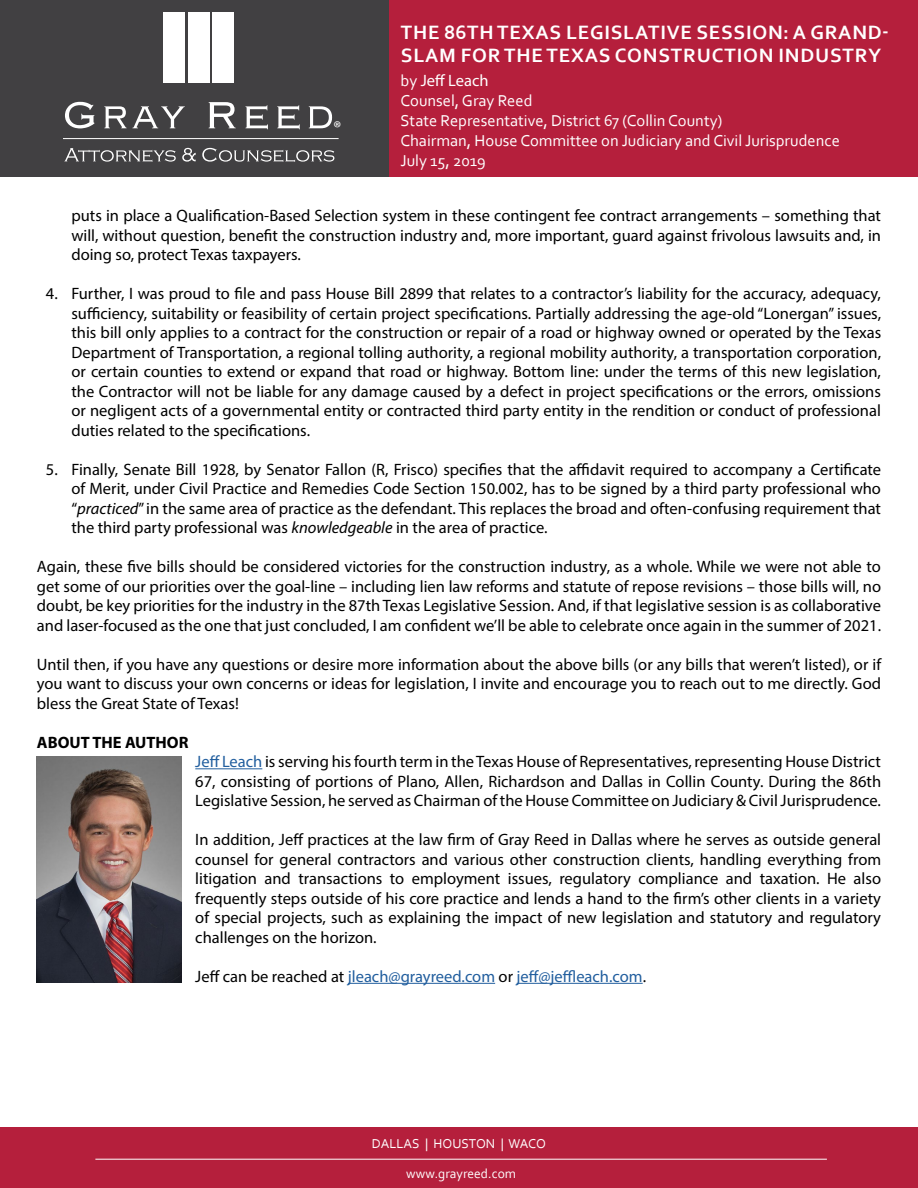
<style>
.page{position:relative;width:918px;height:1188px;background:#fff}
.page>*{position:absolute;margin:0;border:0;box-sizing:border-box;transform-origin:0 0}
.t1{font:700 20.25px/22.5px "Corbel";letter-spacing:.04em;color:#fff}
.t2{font:18.6px "Myriad Pro";color:#fff}
.t3{font:16.5px/19.5px "Myriad Pro";color:#000;text-align:justify}
.t4{font:16.5px/19.8px "Corbel";color:#fff}
.t5{font:16.5px "Myriad Pro";color:#215e9e}
.t6{font:700 16.5px "Myriad Pro";color:#000}
.t7{font:16.5px "Myriad Pro";color:#fff}
.t8{font:13.5px "Corbel";color:#fff}
.s1{font-family:"Corbel"}
.s2{font-style:italic}
.s3{color:#215e9e}
.s4{color:#000}
</style>
<div class="page">
<div style="left:388px;top:0;width:530px;height:176px;background:#b51f3c"></div>
<div style="left:0;top:0;width:388px;height:176px;background:#414042"></div>
<svg style="left:64px;top:148px;width:112px;height:14px"></svg>
<svg style="left:182px;top:148px;width:14px;height:14px"></svg>
<svg style="left:202px;top:148px;width:132px;height:14px"></svg>
<svg style="left:65px;top:102px;width:29px;height:26px"></svg>
<svg style="left:104px;top:106px;width:81px;height:22px"></svg>
<svg style="left:209px;top:102px;width:27px;height:26px"></svg>
<svg style="left:245px;top:105px;width:23px;height:24px"></svg>
<svg style="left:277px;top:105px;width:23px;height:24px"></svg>
<svg style="left:309px;top:106px;width:23px;height:22px"></svg>
<hr style="left:63px;top:138px;width:276px;height:1px;background:#fff">
<div style="left:164px;top:12px;width:21px;height:71px;background:#fff"></div>
<div style="left:188px;top:12px;width:21px;height:71px;background:#fff"></div>
<div style="left:213px;top:12px;width:21px;height:71px;background:#fff"></div>
<hr style="left:195px;top:768px;width:67px;height:1px;background:#215e9e">
<hr style="left:348px;top:983px;width:147px;height:1px;background:#215e9e">
<hr style="left:517px;top:983px;width:126px;height:1px;background:#215e9e">
<div style="left:0;top:1127px;width:918px;height:61px;background:#b51f3c"></div>
<hr style="left:95px;top:1159px;width:732px;height:1px;background:#fff">
<img style="left:37px;top:757px;width:145px;height:226px">
<p class="t2" style="left:333px;top:116px;width:9px">®</p>
<p class="t1" style="left:401px;top:21px;width:490px">THE 86TH TEXAS LEGISLATIVE SESSION: A GRAND-<br>SLAM FOR THE TEXAS CONSTRUCTION INDUSTRY</p>
<p class="t7" style="left:400px;top:71px;width:90px"><span class="s1">by</span> Jeff Leach</p>
<p class="t4" style="left:400px;top:90px;width:441px">Counsel, Gray Reed<br>State Representative, District 67 (Collin County)<br>Chairman, House Committee on Judiciary and Civil Jurisprudence July 15, 2019</p>
<p class="t3" style="left:71px;top:206px;width:811px">puts in place a Qualification-Based Selection system in these contingent fee contract arrangements – something that will, without question, benefit the construction industry and, more important, guard against frivolous lawsuits and, in doing so, protect Texas taxpayers.</p>
<p class="t3" style="left:71px;top:284px;width:811px;text-indent:-25px">4. Further, I was proud to file and pass House Bill 2899 that relates to a contractor’s liability for the accuracy, adequacy, sufficiency, suitability or feasibility of certain project specifications. Partially addressing the age-old “Lonergan” issues, this bill only applies to a contract for the construction or repair of a road or highway owned or operated by the Texas Department of Transportation, a regional tolling authority, a regional mobility authority, a transportation corporation, or certain counties to extend or expand that road or highway. Bottom line: under the terms of this new legislation, the Contractor will not be liable for any damage caused by a defect in project specifications or the errors, omissions or negligent acts of a governmental entity or contracted third party entity in the rendition or conduct of professional duties related to the specifications.</p>
<p class="t3" style="left:71px;top:459px;width:811px;text-indent:-25px">5. Finally, Senate Bill 1928, by Senator Fallon (R, Frisco) specifies that the affidavit required to accompany a Certificate of Merit, under Civil Practice and Remedies Code Section 150.002, has to be signed by a third party professional who “<span class="s2">practiced</span>” in the same area of practice as the defendant. This replaces the broad and often-confusing requirement that the third party professional was <span class="s2">knowledgeable</span> in the area of practice.</p>
<p class="t3" style="left:37px;top:557px;width:846px">Again, these five bills should be considered victories for the construction industry, as a whole. While we were not able to get some of our priorities over the goal-line – including lien law reforms and statute of repose revisions – those bills will, no doubt, be key priorities for the industry in the 87th Texas Legislative Session. And, if that legislative session is as collaborative and laser-focused as the one that just concluded, I am confident we’ll be able to celebrate once again in the summer of 2021.</p>
<p class="t3" style="left:37px;top:654px;width:846px">Until then, if you have any questions or desire more information about the above bills (or any bills that weren’t listed), or if you want to discuss your own concerns or ideas for legislation, I invite and encourage you to reach out to me directly. God bless the Great State of Texas!</p>
<p class="t6" style="left:37px;top:731px;width:153px">ABOUT THE AUTHOR</p>
<p class="t3" style="left:195px;top:752px;width:687px"><span class="s3">Jeff Leach</span> is serving his fourth term in the Texas House of Representatives, representing House District 67, consisting of portions of Plano, Allen, Richardson and Dallas in Collin County. During the 86th Legislative Session, he served as Chairman of the House Committee on Judiciary &amp; Civil Jurisprudence.</p>
<p class="t3" style="left:195px;top:830px;width:687px">In addition, Jeff practices at the law firm of Gray Reed in Dallas where he serves as outside general counsel for general contractors and various other construction clients, handling everything from litigation and transactions to employment issues, regulatory compliance and taxation. He also frequently steps outside of his core practice and lends a hand to the firm’s other clients in a variety of special projects, such as explaining the impact of new legislation and statutory and regulatory challenges on the horizon.</p>
<p class="t5" style="left:195px;top:966px;width:452px"><span class="s4">Jeff can be reached at</span> jleach@grayreed.com <span class="s4">or</span> jeff@jeffleach.com<span class="s4">.</span></p>
<p class="t8" style="left:372px;top:1135px;width:176px">DALLAS | HOUSTON | WACO</p>
<p class="t8" style="left:406px;top:1165px;width:111px">www.grayreed.com</p>
</div>
